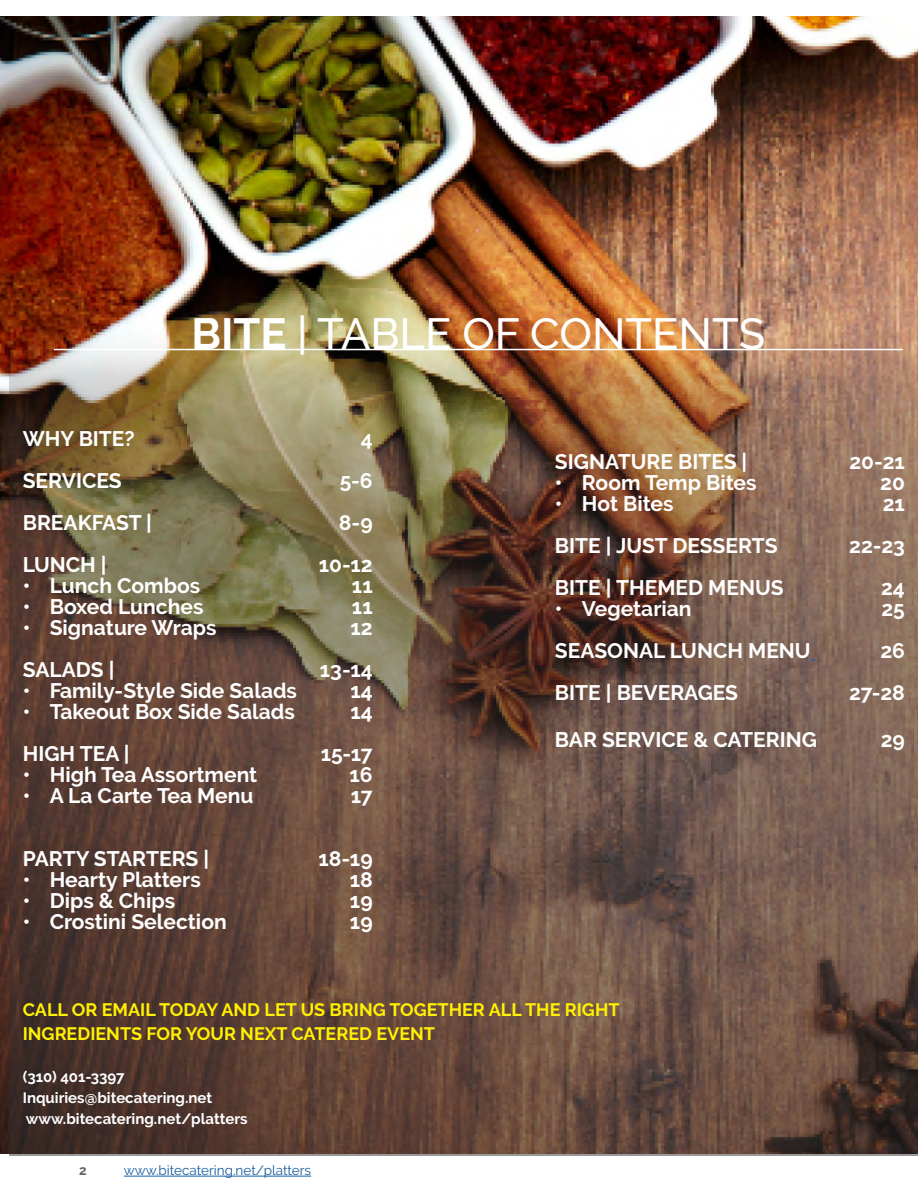
<style>
.page{position:relative;width:918px;height:1188px;background:#fff}
.page>*{position:absolute;margin:0;border:0;box-sizing:border-box;transform-origin:0 0}
.t1{font:500 43.5px "Raleway";color:#fff}
.Head{font:700 21px "Raleway";color:#fff}
.t2{font:700 21px "Raleway";color:#fdfdfd}
.t3{font:700 18px/24px "Raleway";color:#fff101}
.t4{font:700 15px "Raleway";color:#fff}
.t5{font:13.5px "Raleway";color:#175d9e}
.t6{font:700 13.5px "Raleway";color:#636366}
.s1{font-weight:700}
</style>
<div class="page">
<img style="left:0;top:16px;width:918px;height:1138px">
<img style="left:10px;top:307px;width:908px;height:849px">
<hr style="left:54px;top:349px;width:849px;height:1px;background:#fff">
<hr style="left:124px;top:1176px;width:187px;height:1px;background:#175d9e">
<p class="t1" style="left:192px;top:308px;width:575px"><span class="s1">BITE</span> | TABLE OF CONTENTS</p>
<p class="Head" style="left:23px;top:426px;width:114px">WHY BITE?</p>
<p class="Head" style="left:361px;top:426px;width:13px">4</p>
<p class="Head" style="left:23px;top:468px;width:100px">SERVICES</p>
<p class="Head" style="left:340px;top:468px;width:34px">5-6</p>
<p class="Head" style="left:23px;top:510px;width:131px">BREAKFAST |</p>
<p class="Head" style="left:339px;top:510px;width:35px">8-9</p>
<p class="Head" style="left:23px;top:552px;width:85px">LUNCH |</p>
<p class="Head" style="left:319px;top:552px;width:55px">10-12</p>
<p class="Head" style="left:23px;top:573px;width:179px">• Lunch Combos</p>
<p class="Head" style="left:352px;top:573px;width:22px">11</p>
<p class="Head" style="left:23px;top:594px;width:182px">• Boxed Lunches</p>
<p class="Head" style="left:352px;top:594px;width:22px">11</p>
<p class="Head" style="left:23px;top:615px;width:195px">• Signature Wraps</p>
<p class="Head" style="left:351px;top:615px;width:24px">12</p>
<p class="Head" style="left:23px;top:657px;width:93px">SALADS |</p>
<p class="Head" style="left:320px;top:657px;width:54px">13-14</p>
<p class="Head" style="left:23px;top:678px;width:276px">• Family-Style Side Salads</p>
<p class="Head" style="left:350px;top:678px;width:24px">14</p>
<p class="Head" style="left:23px;top:699px;width:274px">• Takeout Box Side Salads</p>
<p class="Head" style="left:350px;top:699px;width:24px">14</p>
<p class="Head" style="left:23px;top:741px;width:108px">HIGH TEA |</p>
<p class="Head" style="left:321px;top:741px;width:53px">15-17</p>
<p class="Head" style="left:23px;top:762px;width:236px">• High Tea Assortment</p>
<p class="Head" style="left:350px;top:762px;width:25px">16</p>
<p class="Head" style="left:23px;top:783px;width:232px">• A La Carte Tea Menu</p>
<p class="Head" style="left:351px;top:783px;width:23px">17</p>
<p class="Head" style="left:23px;top:846px;width:188px">PARTY STARTERS |</p>
<p class="Head" style="left:319px;top:846px;width:56px">18-19</p>
<p class="Head" style="left:23px;top:867px;width:180px">• Hearty Platters</p>
<p class="Head" style="left:350px;top:867px;width:25px">18</p>
<p class="Head" style="left:23px;top:888px;width:154px">• Dips &amp; Chips</p>
<p class="Head" style="left:350px;top:888px;width:24px">19</p>
<p class="Head" style="left:23px;top:909px;width:206px">• Crostini Selection</p>
<p class="Head" style="left:350px;top:909px;width:24px">19</p>
<p class="Head" style="left:555px;top:450px;width:194px">SIGNATURE BITES |</p>
<p class="Head" style="left:849px;top:450px;width:57px">20-21</p>
<p class="Head" style="left:555px;top:471px;width:203px">• Room Temp Bites</p>
<p class="Head" style="left:880px;top:471px;width:26px">20</p>
<p class="Head" style="left:555px;top:492px;width:120px">• Hot Bites</p>
<p class="Head" style="left:883px;top:492px;width:24px">21</p>
<p class="Head" style="left:555px;top:534px;width:224px">BITE | JUST DESSERTS</p>
<p class="Head" style="left:849px;top:534px;width:57px">22-23</p>
<p class="Head" style="left:555px;top:576px;width:230px">BITE | THEMED MENUS</p>
<p class="Head" style="left:881px;top:576px;width:25px">24</p>
<p class="t2" style="left:555px;top:597px;width:138px">• Vegetarian</p>
<p class="Head" style="left:881px;top:597px;width:25px">25</p>
<p class="Head" style="left:555px;top:639px;width:257px">SEASONAL LUNCH MENU</p>
<p class="Head" style="left:880px;top:639px;width:26px">26</p>
<p class="Head" style="left:555px;top:681px;width:185px">BITE | BEVERAGES</p>
<p class="Head" style="left:849px;top:681px;width:57px">27-28</p>
<p class="Head" style="left:555px;top:727px;width:264px">BAR SERVICE &amp; CATERING</p>
<p class="Head" style="left:881px;top:727px;width:26px">29</p>
<p class="t3" style="left:23px;top:998px;width:598px">CALL OR EMAIL TODAY AND LET US BRING TOGETHER ALL THE RIGHT<br>INGREDIENTS FOR YOUR NEXT CATERED EVENT</p>
<p class="t4" style="left:23px;top:1068px;width:103px">(310) 401-3397</p>
<p class="t4" style="left:23px;top:1089px;width:191px">Inquiries@bitecatering.net</p>
<p class="t4" style="left:26px;top:1110px;width:223px">www.bitecatering.net/platters</p>
<p class="t6" style="left:79px;top:1163px;width:9px">2</p>
<p class="t5" style="left:124px;top:1163px;width:189px">www.bitecatering.net/platters</p>
</div>
